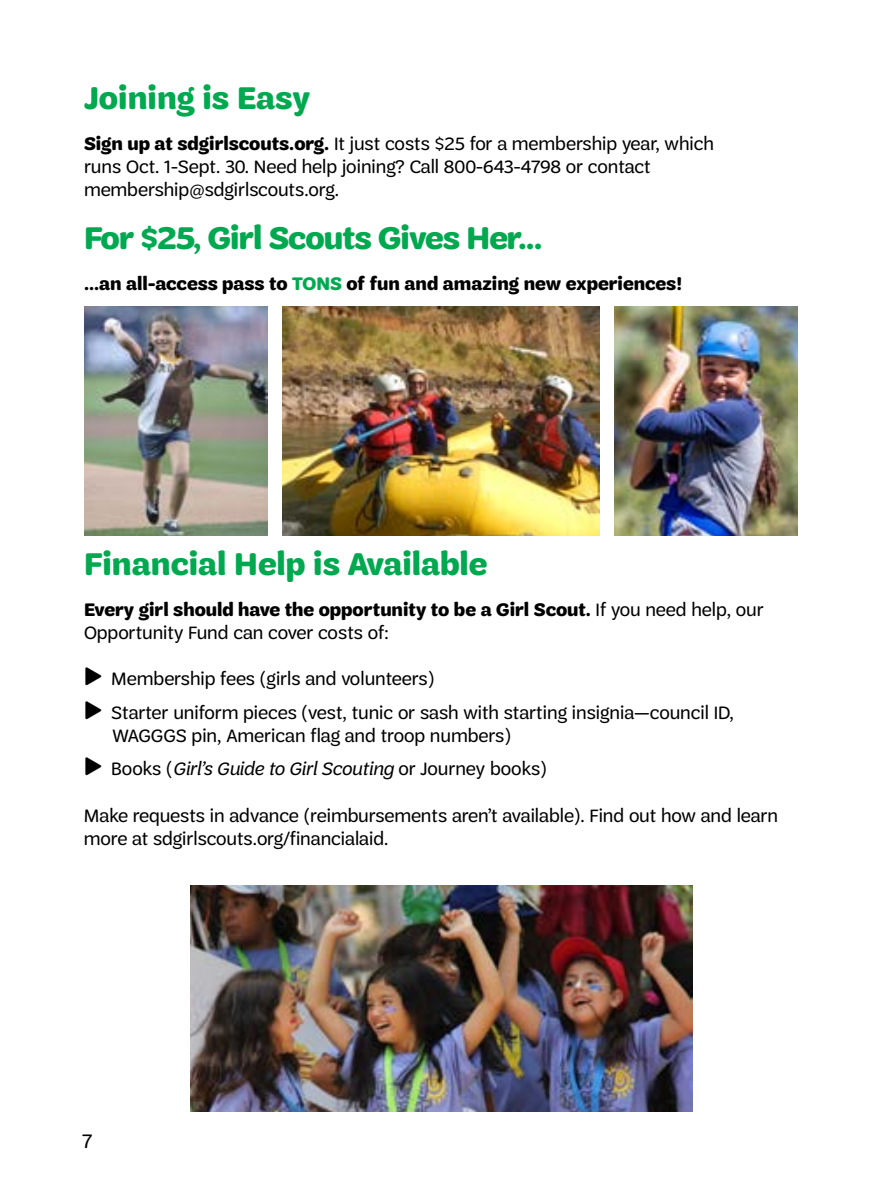
<style>
.page{position:relative;width:882px;height:1197px;background:#fff}
.page>*{position:absolute;margin:0;border:0;box-sizing:border-box;transform-origin:0 0}
.t1{font:700 33.25px "Trefoil Sans";color:#00a94f}
.t2{font:700 33.25px "Trefoil Sans";letter-spacing:-.025em;color:#00a94f}
.t3{font:21px "Trefoil Sans";color:#000}
.t4{font:19.25px/23.1px "Trefoil Sans";color:#000}
.t5{font:700 19.25px/23.1px "Trefoil Sans";color:#000}
.s1{font-weight:700}
.s2{color:#00a94f}
.s3{font-weight:400}
.s4{font-size:35px}
.s5{font-style:italic}
</style>
<div class="page">
<img style="left:191px;top:886px;width:502px;height:225px">
<img style="left:614px;top:306px;width:184px;height:229px">
<img style="left:282px;top:307px;width:317px;height:229px">
<img style="left:84px;top:306px;width:184px;height:229px">
<h1 class="t1" style="left:84px;top:79px;width:228px">Joining is Easy</h1>
<p class="t4" style="left:84px;top:132px;width:631px"><span class="s1">Sign up at sdgirlscouts.org.</span> It just costs $25 for a membership year, which runs Oct. 1-Sept. 30. Need help joining? Call 800-643-4798 or contact membership@sdgirlscouts.org.</p>
<h1 class="t2" style="left:84px;top:220px;width:460px">For $25, Girl Scouts Gives Her...</h1>
<p class="t5" style="left:84px;top:272px;width:599px">...an all-access pass to <span class="s2">TONS</span> of fun and amazing new experiences!</p>
<h1 class="t1" style="left:84px;top:545px;width:405px">Financial Help is Available</h1>
<p class="t5" style="left:84px;top:598px;width:681px">Every girl should have the opportunity to be a Girl Scout. <span class="s3">If you need help, our<br>Opportunity Fund can cover costs of:</span></p>
<p class="t4" style="left:84px;top:662px;width:651px;line-height:33.6px"><span class="s4">⏵</span> Membership fees (girls and volunteers)<br><span class="s4">⏵</span> Starter uniform pieces (vest, tunic or sash with starting insignia—council ID,</p>
<p class="t4" style="left:84px;top:719px;width:464px;line-height:33.6px;text-align:center">WAGGGS pin, American flag and troop numbers)<br><span class="s4">⏵</span> Books (<span class="s5">Girl’s Guide to Girl Scouting</span> or Journey books)</p>
<p class="t4" style="left:84px;top:804px;width:696px">Make requests in advance (reimbursements aren’t available). Find out how and learn more at sdgirlscouts.org/financialaid.</p>
<p class="t3" style="left:82px;top:1130px;width:11px">7</p>
</div>
